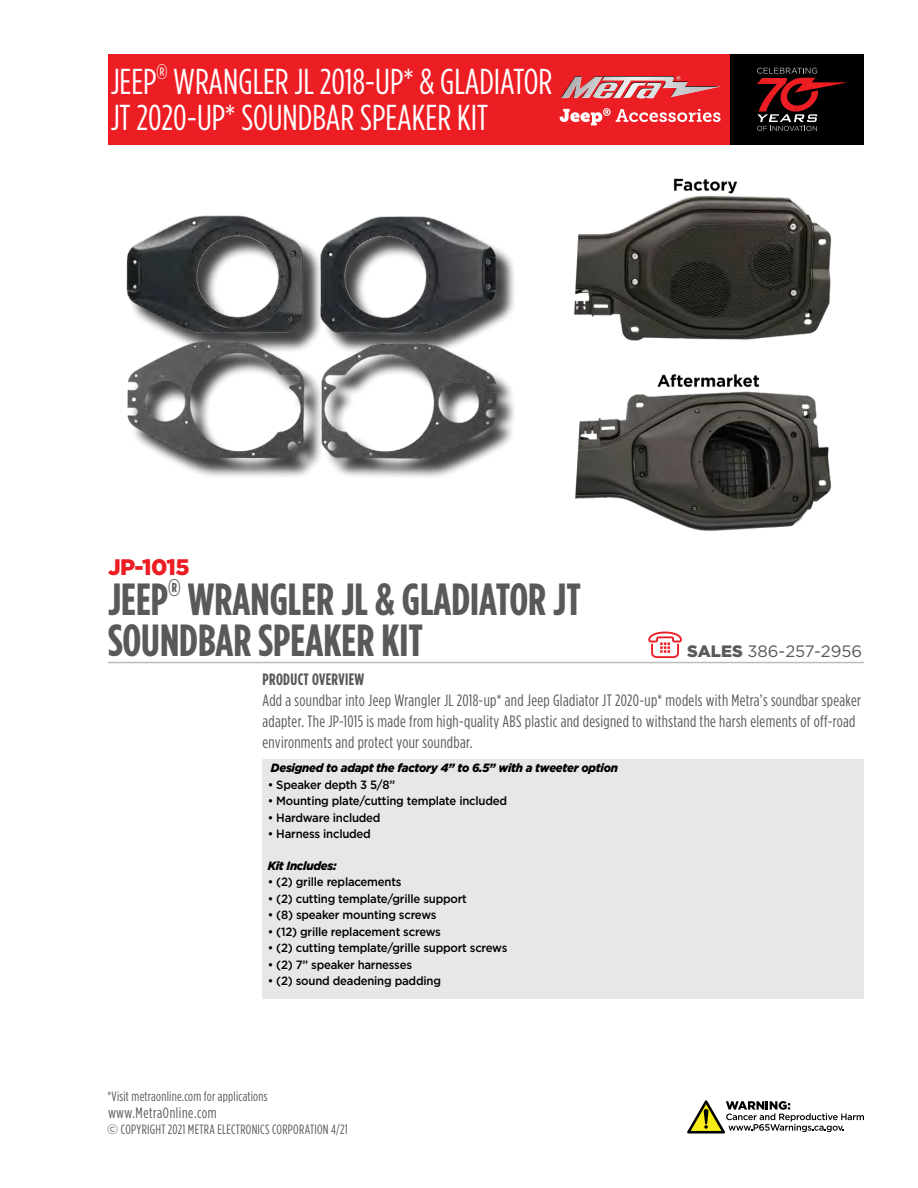
<style>
.page{position:relative;width:918px;height:1188px;background:#fff}
.page>*{position:absolute;margin:0;border:0;box-sizing:border-box;transform-origin:0 0}
.t1{font:700 45px/40.5px "Gotham Condensed";color:#58595b}
.t2{font:36px/36px "Gotham Condensed";color:#fff}
.t3{font:900 22.5px "Gotham";letter-spacing:-.03em;color:#ed1d24}
.t4{font:16.5px/21px "Gotham Condensed";letter-spacing:.02em;color:#58595b}
.t5{font:16.5px "Gotham";color:#58595b}
.t6{font:700 16.5px "Gotham Condensed";letter-spacing:.02em;color:#58595b}
.t7{font:15px "Gotham Condensed";letter-spacing:.04em;color:#58595b}
.t8{font:13.5px "Gotham Condensed";letter-spacing:.02em;color:#58595b}
.t9{font:500 12px "Gotham";letter-spacing:-.02em;color:#000;scale:.95 1}
.t10{font:italic 900 12px "Gotham";letter-spacing:-.02em;color:#000;scale:.95 1}
.s1{font-weight:900}
.s2{font-family:"Gotham"}
</style>
<div class="page">
<div style="left:108px;top:54px;width:756px;height:91px;background:#ed1d24"></div>
<div style="left:730px;top:54px;width:134px;height:91px;background:#000"></div>
<svg style="left:756px;top:68px;width:91px;height:63px"></svg>
<hr style="left:108px;top:662px;width:756px;height:1px;background:#babcbe">
<svg style="left:648px;top:632px;width:34px;height:26px"></svg>
<div style="left:262px;top:759px;width:602px;height:240px;background:#e6e7e8"></div>
<svg style="left:687px;top:1100px;width:177px;height:34px"></svg>
<svg style="left:560px;top:108px;width:161px;height:17px"></svg>
<svg style="left:561px;top:76px;width:159px;height:23px"></svg>
<img style="left:126px;top:215px;width:370px;height:262px">
<img style="left:496px;top:178px;width:336px;height:353px">
<h2 class="t2" style="left:111px;top:62px;width:443px">JEEP<sup>®</sup> WRANGLER JL 2018-UP* &amp; GLADIATOR<br>JT 2020-UP* SOUNDBAR SPEAKER KIT</h2>
<h3 class="t3" style="left:108px;top:554px;width:83px">JP-1015</h3>
<h1 class="t1" style="left:108px;top:578px;width:475px">JEEP<sup>®</sup> WRANGLER JL &amp; GLADIATOR JT<br>SOUNDBAR SPEAKER KIT</h1>
<h3 class="t5" style="left:687px;top:642px;width:176px"><span class="s1">SALES</span> 386-257-2956</h3>
<h3 class="t6" style="left:262px;top:670px;width:103px">PRODUCT OVERVIEW</h3>
<p class="t4" style="left:262px;top:689px;width:600px">Add a soundbar into Jeep Wrangler JL 2018-up* and Jeep Gladiator JT 2020-up* models with Metra’s soundbar speaker adapter. The JP-1015 is made from high-quality ABS plastic and designed to withstand the harsh elements of off-road environments and protect your soundbar.</p>
<p class="t10" style="left:271px;top:761px;width:367px">Designed to adapt the factory 4” to 6.5” with a tweeter option</p>
<p class="t9" style="left:268px;top:778px;width:136px">• Speaker depth 3 5/8”</p>
<p class="t9" style="left:268px;top:794px;width:254px">• Mounting plate/cutting template included</p>
<p class="t9" style="left:268px;top:811px;width:120px">• Hardware included</p>
<p class="t9" style="left:268px;top:827px;width:110px">• Harness included</p>
<p class="t10" style="left:268px;top:858px;width:74px">Kit Includes:</p>
<p class="t9" style="left:268px;top:875px;width:142px">• (2) grille replacements</p>
<p class="t9" style="left:268px;top:892px;width:211px">• (2) cutting template/grille support</p>
<p class="t9" style="left:268px;top:908px;width:179px">• (8) speaker mounting screws</p>
<p class="t9" style="left:268px;top:925px;width:184px">• (12) grille replacement screws</p>
<p class="t9" style="left:268px;top:941px;width:254px">• (2) cutting template/grille support screws</p>
<p class="t9" style="left:268px;top:958px;width:154px">• (2) 7” speaker harnesses</p>
<p class="t9" style="left:268px;top:974px;width:184px">• (2) sound deadening padding</p>
<p class="t8" style="left:107px;top:1089px;width:162px">*Visit metraonline.com for applications</p>
<p class="t7" style="left:108px;top:1104px;width:110px">www.MetraOnline.com</p>
<p class="t8" style="left:107px;top:1122px;width:242px"><span class="s2">©</span> COPYRIGHT 2021 METRA ELECTRONICS CORPORATION 4/21</p>
</div>
